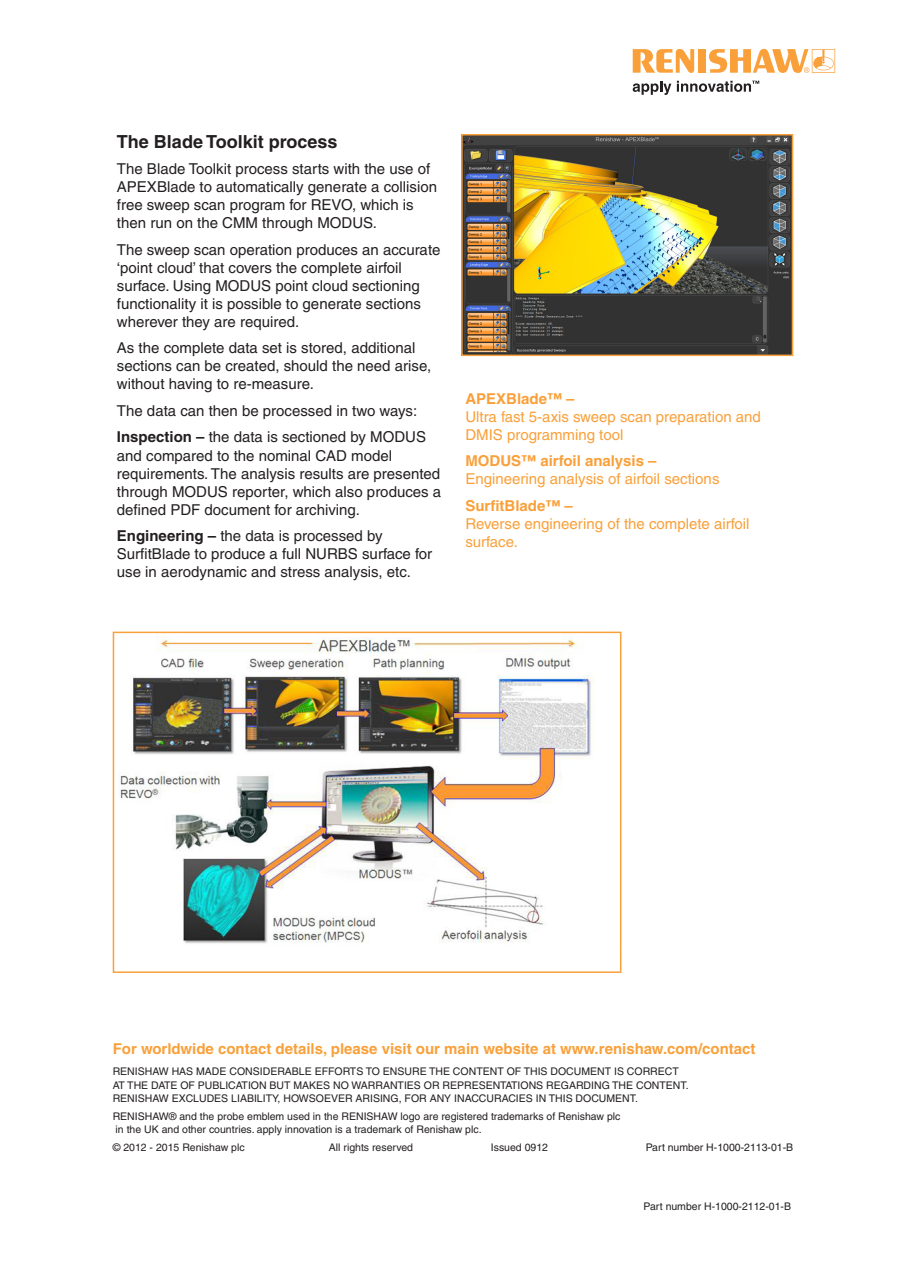
<style>
.page{position:relative;width:906px;height:1276px;background:#fff}
.page>*{position:absolute;margin:0;border:0;box-sizing:border-box;transform-origin:0 0}
.Bullet_8pt{font:700 18px "Helvetica";color:#231f20}
.Bullet_8pt-2{font:15px/18px "Helvetica";color:#231f20}
.Bullet_8pt-3{font:15px/18px "Helvetica";color:#f9a03a}
.Heading_10pt_Orange{font:700 15px "Helvetica";color:#f9a03a}
.Address{font:10.5px/13.5px "Helvetica";color:#231f20}
.s1{font-weight:700}
</style>
<div class="page">
<img style="left:464px;top:137px;width:326px;height:216px">
<div style="left:461px;top:134px;width:332px;height:222px;border:2px solid #f9a03a"></div>
<svg style="left:633px;top:49px;width:61px;height:24px"></svg>
<div style="left:698px;top:49px;width:8px;height:24px;background:#f9a03a"></div>
<svg style="left:632px;top:81px;width:39px;height:14px"></svg>
<svg style="left:709px;top:49px;width:126px;height:24px"></svg>
<svg style="left:677px;top:81px;width:82px;height:11px"></svg>
<img style="left:120px;top:634px;width:474px;height:310px">
<div style="left:113px;top:631px;width:508px;height:342px;border:2px solid #f9a03a"></div>
<p class="Bullet_8pt" style="left:117px;top:131px;width:222px">The Blade Toolkit process</p>
<p class="Bullet_8pt-2" style="left:117px;top:160px;width:321px">The Blade Toolkit process starts with the use of APEXBlade to automatically generate a collision free sweep scan program for REVO, which is then run on the CMM through MODUS.</p>
<p class="Bullet_8pt-2" style="left:117px;top:241px;width:325px">The sweep scan operation produces an accurate ‘point cloud’ that covers the complete airfoil surface. Using MODUS point cloud sectioning functionality it is possible to generate sections wherever they are required.</p>
<p class="Bullet_8pt-2" style="left:117px;top:339px;width:316px">As the complete data set is stored, additional sections can be created, should the need arise, without having to re-measure.</p>
<p class="Bullet_8pt-2" style="left:117px;top:402px;width:302px">The data can then be processed in two ways:</p>
<p class="Bullet_8pt-2" style="left:117px;top:428px;width:326px"><span class="s1">Inspection –</span> the data is sectioned by MODUS and compared to the nominal CAD model requirements. The analysis results are presented through MODUS reporter, which also produces a defined PDF document for archiving.</p>
<p class="Bullet_8pt-2" style="left:117px;top:527px;width:317px"><span class="s1">Engineering –</span> the data is processed by<br>SurfitBlade to produce a full NURBS surface for use in aerodynamic and stress analysis, etc.</p>
<p class="Bullet_8pt-3" style="left:465px;top:389px;width:297px"><span class="s1">APEXBlade™ –<br></span>Ultra fast 5-axis sweep scan preparation and<br>DMIS programming tool</p>
<p class="Bullet_8pt-3" style="left:465px;top:452px;width:256px"><span class="s1">MODUS™ airfoil analysis –<br></span>Engineering analysis of airfoil sections</p>
<p class="Bullet_8pt-3" style="left:465px;top:496px;width:286px"><span class="s1">SurfitBlade™ –<br></span>Reverse engineering of the complete airfoil surface.</p>
<p class="Heading_10pt_Orange" style="left:113px;top:1039px;width:644px">For worldwide contact details, please visit our main website at www.renishaw.com/contact</p>
<p class="Address" style="left:113px;top:1064px;width:577px">RENISHAW HAS MADE CONSIDERABLE EFFORTS TO ENSURE THE CONTENT OF THIS DOCUMENT IS CORRECT<br>AT THE DATE OF PUBLICATION BUT MAKES NO WARRANTIES OR REPRESENTATIONS REGARDING THE CONTENT.<br>RENISHAW EXCLUDES LIABILITY, HOWSOEVER ARISING, FOR ANY INACCURACIES IN THIS DOCUMENT.</p>
<p class="Address" style="left:113px;top:1109px;width:509px">RENISHAW® and the probe emblem used in the RENISHAW logo are registered trademarks of Renishaw plc in the UK and other countries. apply innovation is a trademark of Renishaw plc.</p>
<p class="Address" style="left:113px;top:1140px;width:133px">© 2012 - 2015 Renishaw plc</p>
<p class="Address" style="left:329px;top:1140px;width:86px">All rights reserved</p>
<p class="Address" style="left:491px;top:1140px;width:59px">Issued 0912</p>
<p class="Address" style="left:645px;top:1140px;width:149px">Part number H-1000-2113-01-B</p>
<p class="Address" style="left:643px;top:1199px;width:149px">Part number H-1000-2112-01-B</p>
</div>
